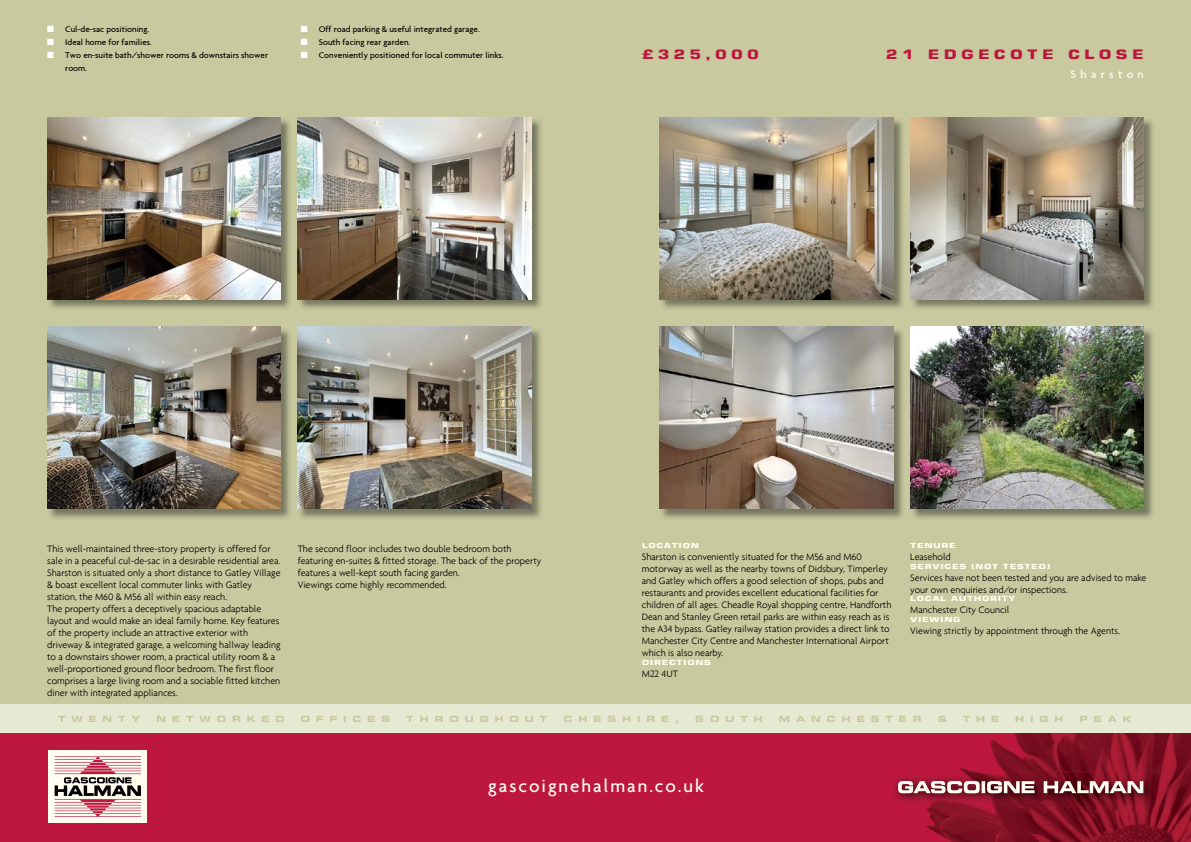
<style>
.page{position:relative;width:1191px;height:842px;background:#fff}
.page>*{position:absolute;margin:0;border:0;box-sizing:border-box;transform-origin:0 0}
.t1{font:500 19px "Agenda";letter-spacing:.1em;color:#fffef0}
.t2{font:700 13px "Square 721 BT";letter-spacing:.255em;color:#bd173e;scale:1.3 1}
.t3{font:500 12px "Agenda";letter-spacing:.36em;color:#fff}
.t4{font:300 10px/12px "Agenda";color:#000}
.t5{font:500 9px/13px "Agenda";color:#000}
.t6{font:700 expanded 8.5px "Square 721 BT";letter-spacing:.705em;color:#c9c99f}
.t7{font:700 7px "Square 721 BT";letter-spacing:.06em;color:#fffef0;scale:1.4 1}
.s1{color:#fff}
</style>
<div class="page">
<div style="left:0;top:723px;width:1191px;height:119px;background:#bd173e"></div>
<img style="left:926px;top:733px;width:254px;height:93px">
<img style="left:894px;top:777px;width:32px;height:25px">
<img style="left:926px;top:771px;width:232px;height:37px">
<svg style="left:898px;top:781px;width:81px;height:12px"></svg>
<svg style="left:981px;top:781px;width:4px;height:12px"></svg>
<svg style="left:987px;top:781px;width:47px;height:12px"></svg>
<svg style="left:1043px;top:781px;width:100px;height:12px"></svg>
<div style="left:0;top:0;width:1191px;height:706px;background:#c9c99f"></div>
<div style="left:0;top:705px;width:1191px;height:28px;background:#e6ead3"></div>
<div style="left:49px;top:750px;width:98px;height:73px;background:#fffef0"></div>
<svg style="left:55px;top:756px;width:86px;height:61px"></svg>
<img style="left:48px;top:119px;width:242px;height:190px">
<img style="left:47px;top:118px;width:234px;height:181px">
<img style="left:298px;top:118px;width:243px;height:191px">
<img style="left:298px;top:118px;width:233px;height:181px">
<img style="left:48px;top:329px;width:242px;height:190px">
<img style="left:47px;top:327px;width:234px;height:181px">
<img style="left:298px;top:328px;width:243px;height:191px">
<img style="left:298px;top:327px;width:233px;height:181px">
<img style="left:911px;top:118px;width:242px;height:191px">
<img style="left:910px;top:118px;width:233px;height:181px">
<img style="left:660px;top:118px;width:243px;height:191px">
<img style="left:660px;top:118px;width:233px;height:181px">
<img style="left:911px;top:328px;width:242px;height:191px">
<img style="left:910px;top:327px;width:233px;height:181px">
<img style="left:660px;top:328px;width:243px;height:191px">
<img style="left:660px;top:327px;width:233px;height:181px">
<p class="t5" style="left:47px;top:22px;width:104px"><span class="s1">■</span> Cul-de-sac positioning.</p>
<p class="t5" style="left:47px;top:35px;width:106px"><span class="s1">■</span> Ideal home for families.</p>
<p class="t5" style="left:65px;top:48px;width:204px;text-indent:-18px"><span class="s1">■</span> Two en-suite bath/shower rooms &amp; downstairs shower room.</p>
<p class="t5" style="left:301px;top:22px;width:180px"><span class="s1">■</span> Off road parking &amp; useful integrated garage.</p>
<p class="t5" style="left:301px;top:35px;width:111px"><span class="s1">■</span> South facing rear garden.</p>
<p class="t5" style="left:301px;top:48px;width:204px"><span class="s1">■</span> Conveniently positioned for local commuter links.</p>
<h2 class="t2" style="left:642px;top:47px;width:91px">£325,000</h2>
<h2 class="t2" style="left:886px;top:47px;width:200px">21 EDGECOTE CLOSE</h2>
<p class="t3" style="left:1070px;top:67px;width:75px">Sharston</p>
<p class="t4" style="left:47px;top:543px;width:235px">This well-maintained three-story property is offered for sale in a peaceful cul-de-sac in a desirable residential area.<br>Sharston is situated only a short distance to Gatley Village &amp; boast excellent local commuter links with Gatley station, the M60 &amp; M56 all within easy reach.<br>The property offers a deceptively spacious adaptable layout and would make an ideal family home. Key features of the property include an attractive exterior with driveway &amp; integrated garage, a welcoming hallway leading to a downstairs shower room, a practical utility room &amp; a well-proportioned ground floor bedroom. The first floor comprises a large living room and a sociable fitted kitchen diner with integrated appliances.</p>
<p class="t4" style="left:298px;top:543px;width:245px">The second floor includes two double bedroom both featuring en-suites &amp; fitted storage. The back of the property features a well-kept south facing garden.<br>Viewings come highly recommended.</p>
<p class="t7" style="left:642px;top:542px;width:42px">LOCATION</p>
<p class="t4" style="left:642px;top:551px;width:251px">Sharston is conveniently situated for the M56 and M60 motorway as well as the nearby towns of Didsbury, Timperley and Gatley which offers a good selection of shops, pubs and restaurants and provides excellent educational facilities for children of all ages. Cheadle Royal shopping centre, Handforth Dean and Stanley Green retail parks are within easy reach as is the A34 bypass. Gatley railway station provides a direct link to Manchester City Centre and Manchester International Airport which is also nearby.</p>
<p class="t7" style="left:642px;top:658px;width:51px">DIRECTIONS</p>
<p class="t4" style="left:642px;top:667px;width:38px">M22 4UT</p>
<p class="t7" style="left:910px;top:542px;width:34px">TENURE</p>
<p class="t4" style="left:910px;top:551px;width:42px">Leasehold</p>
<p class="t7" style="left:910px;top:562px;width:102px">SERVICES (NOT TESTED)</p>
<p class="t4" style="left:910px;top:571px;width:238px">Services have not been tested and you are advised to make your own enquiries and/or inspections.</p>
<p class="t7" style="left:910px;top:594px;width:77px">LOCAL AUTHORITY</p>
<p class="t4" style="left:910px;top:604px;width:101px">Manchester City Council</p>
<p class="t7" style="left:910px;top:615px;width:37px">VIEWING</p>
<p class="t4" style="left:910px;top:624px;width:211px">Viewing strictly by appointment through the Agents.</p>
<p class="t6" style="left:58px;top:714px;width:84px">TWENTY</p>
<p class="t6" style="left:156px;top:714px;width:130px">NETWORKED</p>
<p class="t6" style="left:301px;top:714px;width:91px">OFFICES</p>
<p class="t6" style="left:406px;top:714px;width:143px">THROUGHOUT</p>
<p class="t6" style="left:563px;top:714px;width:117px">CHESHIRE,</p>
<p class="t6" style="left:695px;top:714px;width:69px">SOUTH</p>
<p class="t6" style="left:779px;top:714px;width:144px">MANCHESTER</p>
<p class="t6" style="left:937px;top:714px;width:10px">&amp;</p>
<p class="t6" style="left:962px;top:714px;width:38px">THE</p>
<p class="t6" style="left:1015px;top:714px;width:50px">HIGH</p>
<p class="t6" style="left:1079px;top:714px;width:54px">PEAK</p>
<h1 class="t1" style="left:488px;top:774px;width:217px">gascoignehalman.co.uk</h1>
</div>
